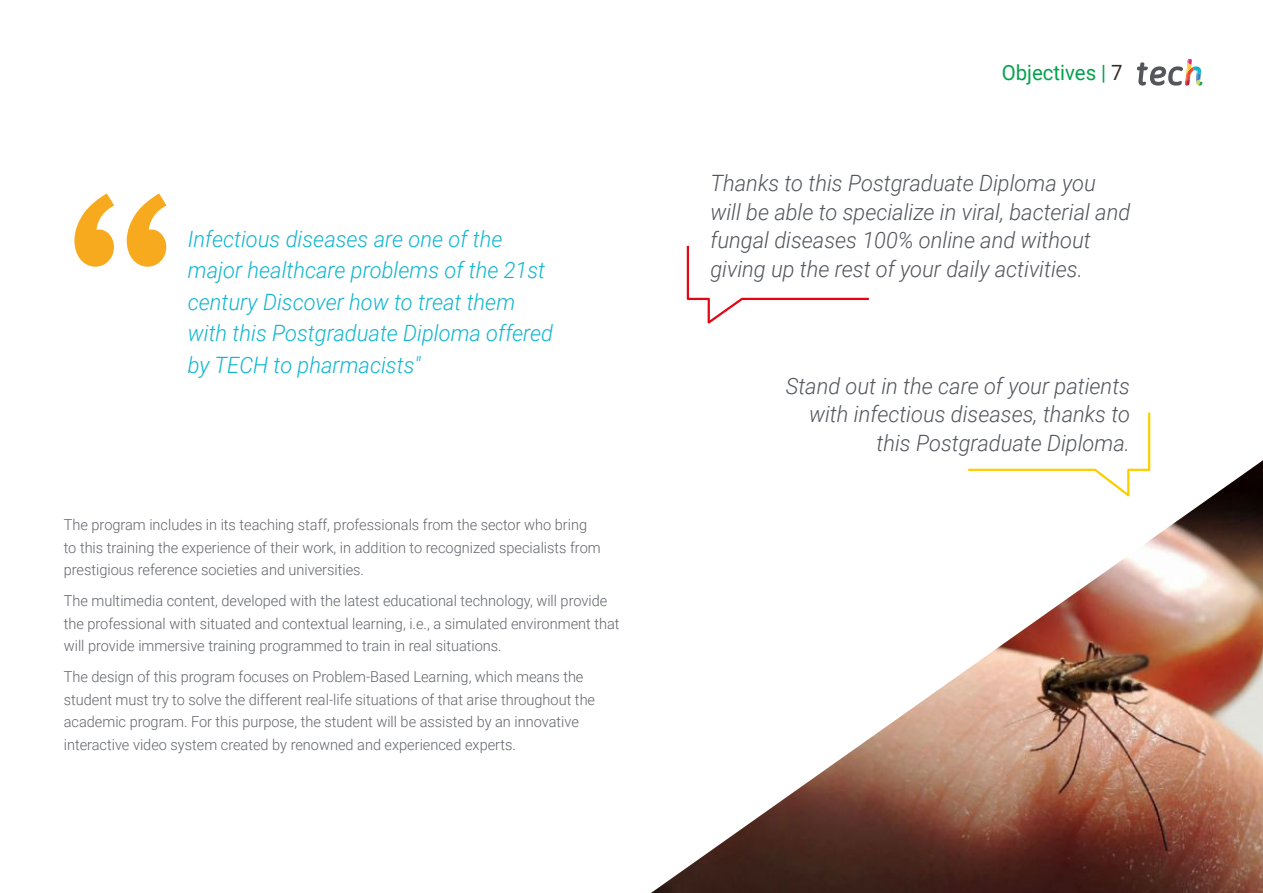
<style>
.page{position:relative;width:1263px;height:893px;background:#fff}
.page>*{position:absolute;margin:0;border:0;box-sizing:border-box;transform-origin:0 0}
.t1{font:italic 300 22.5px/28.5px "Roboto";color:#52555b;text-align:right}
.t2{font:italic 300 22.5px/31.5px "Roboto";color:#0fb6cf}
.t3{font:21px "Roboto";color:#04a14d}
.t4{font:300 15px/22.5px "Roboto";color:#61646a}
.s1{color:#312e20}
</style>
<div class="page">
<svg style="left:74px;top:193px;width:93px;height:74px"></svg>
<img style="left:651px;top:460px;width:612px;height:433px">
<svg style="left:1137px;top:59px;width:65px;height:27px"></svg>
<svg style="left:966px;top:412px;width:185px;height:88px"></svg>
<svg style="left:686px;top:245px;width:183px;height:79px"></svg>
<h1 class="t2" style="left:188px;top:222px;width:367px">Infectious diseases are one of the major healthcare problems of the 21st century Discover how to treat them with this Postgraduate Diploma offered by TECH to pharmacists"</h1>
<p class="t4" style="left:64px;top:513px;width:538px">The program includes in its teaching staff, professionals from the sector who bring to this training the experience of their work, in addition to recognized specialists from prestigious reference societies and universities.</p>
<p class="t4" style="left:64px;top:589px;width:557px">The multimedia content, developed with the latest educational technology, will provide the professional with situated and contextual learning, i.e., a simulated environment that will provide immersive training programmed to train in real situations.</p>
<p class="t4" style="left:64px;top:665px;width:533px">The design of this program focuses on Problem-Based Learning, which means the student must try to solve the different real-life situations of that arise throughout the academic program. For this purpose, the student will be assisted by an innovative interactive video system created by renowned and experienced experts.</p>
<h2 class="t3" style="left:1002px;top:57px;width:122px">Objectives | <span class="s1">7</span></h2>
<h1 class="t1" style="left:710px;top:168px;width:421px;text-align:left">Thanks to this Postgraduate Diploma you will be able to specialize in viral, bacterial and fungal diseases 100% online and without giving up the rest of your daily activities.</h1>
<h1 class="t1" style="left:786px;top:371px;width:346px">Stand out in the care of your patients with infectious diseases, thanks to this Postgraduate Diploma.</h1>
</div>
